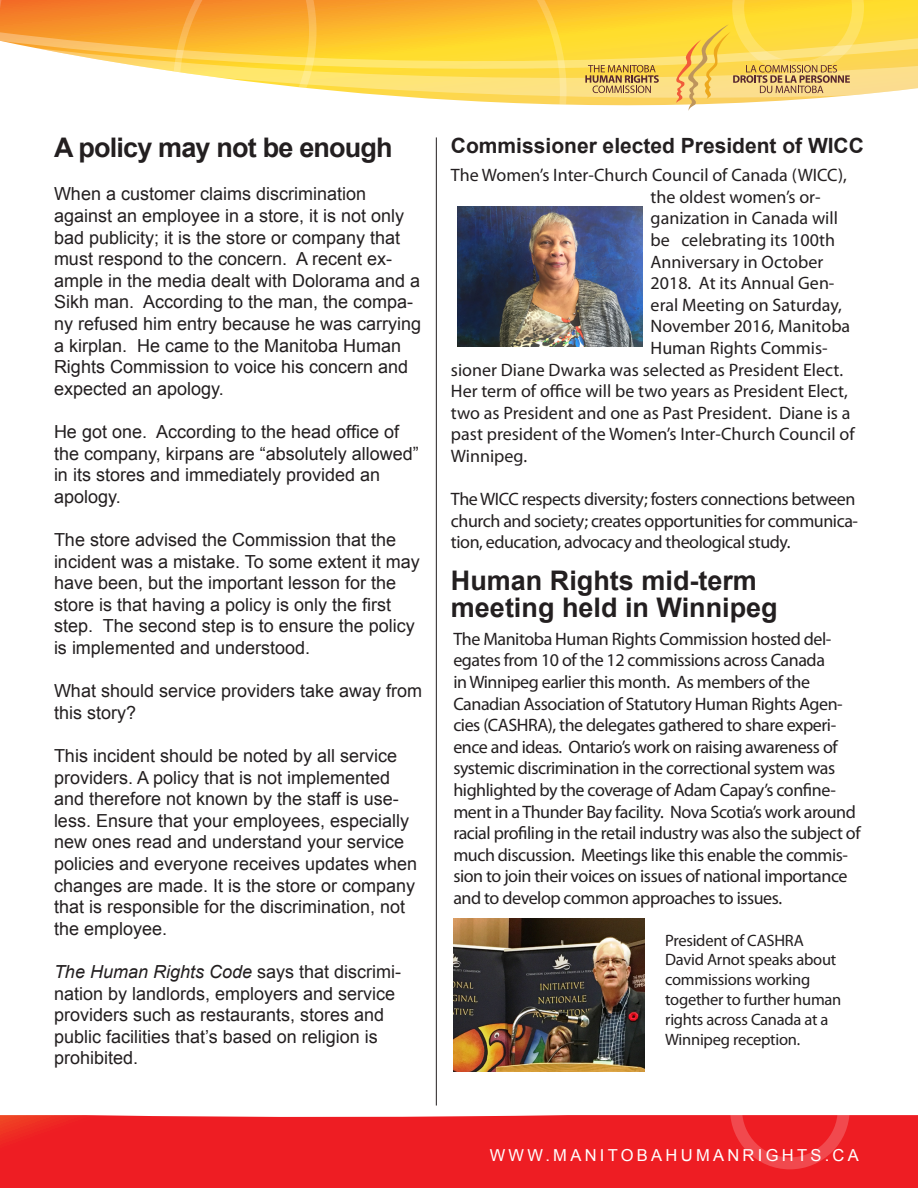
<style>
.page{position:relative;width:918px;height:1188px;background:#fff}
.page>*{position:absolute;margin:0;border:0;box-sizing:border-box;transform-origin:0 0}
.t1{font:700 27px "Arial";color:#231f20}
.t2{font:700 27px "Arial";letter-spacing:-.03em;color:#231f20}
.t3{font:700 21px "Arial";color:#231f20}
.t4{font:18px/21.6px "Arial";color:#231f20}
.t5{font:18px/21.6px "Myriad Pro";letter-spacing:-.025em;color:#231f20}
.t6{font:18px "Myriad Pro";color:#231f20}
.t7{font:16.5px/19.8px "Myriad Pro";letter-spacing:-.015em;color:#231f20}
.t8{font:16.5px "Arial";letter-spacing:.2em;color:#fff}
.s1{font-style:italic}
</style>
<div class="page">
<div style="left:0;top:1115px;width:918px;height:73px;background:#ee1d23"></div>
<svg style="left:730px;top:1115px;width:120px;height:54px"></svg>
<svg style="left:567px;top:0;width:351px;height:106px"></svg>
<svg style="left:0;top:0;width:173px;height:72px"></svg>
<svg style="left:173px;top:0;width:394px;height:140px"></svg>
<svg style="left:585px;top:65px;width:74px;height:28px"></svg>
<svg style="left:676px;top:0;width:188px;height:111px"></svg>
<hr style="left:436px;top:137px;width:1px;height:969px;background:#231f20">
<img style="left:458px;top:206px;width:184px;height:140px">
<img style="left:453px;top:918px;width:192px;height:153px">
<p class="t2" style="left:54px;top:130px;width:340px">A policy may not be enough</p>
<p class="t4" style="left:54px;top:183px;width:369px">When a customer claims discrimination against an employee in a store, it is not only bad publicity; it is the store or company that must respond to the concern. A recent ex&shy;ample in the media dealt with Dolorama and a Sikh man. According to the man, the compa&shy;ny refused him entry because he was carrying a kirplan. He came to the Manitoba Human Rights Commission to voice his concern and expected an apology.</p>
<p class="t4" style="left:54px;top:421px;width:366px">He got one. According to the head office of the company, kirpans are “absolutely allowed” in its stores and immediately provided an apology.</p>
<p class="t4" style="left:54px;top:529px;width:367px">The store advised the Commission that the incident was a mistake. To some extent it may have been, but the important lesson for the store is that having a policy is only the first step. The second step is to ensure the policy is implemented and understood.</p>
<p class="t4" style="left:54px;top:680px;width:370px">What should service providers take away from this story?</p>
<p class="t4" style="left:54px;top:745px;width:365px">This incident should be noted by all service providers. A policy that is not implemented and therefore not known by the staff is use&shy;less. Ensure that your employees, especially new ones read and understand your service policies and everyone receives updates when changes are made. It is the store or company that is responsible for the discrimination, not the employee.</p>
<p class="t4" style="left:54px;top:961px;width:349px"><span class="s1">The Human Rights Code</span> says that discrimi&shy;nation by landlords, employers and service providers such as restaurants, stores and public facilities that’s based on religion is prohibited.</p>
<p class="t3" style="left:451px;top:131px;width:415px">Commissioner elected President of WICC</p>
<p class="t6" style="left:451px;top:164px;width:397px">The Women’s Inter-Church Council of Canada (WICC),</p>
<p class="t6" style="left:651px;top:186px;width:171px">the oldest women’s or-</p>
<p class="t6" style="left:651px;top:207px;width:189px">ganization in Canada will</p>
<p class="t6" style="left:651px;top:229px;width:186px">be celebrating its 100th</p>
<p class="t6" style="left:651px;top:250px;width:174px">Anniversary in October</p>
<p class="t6" style="left:651px;top:272px;width:185px">2018. At its Annual Gen-</p>
<p class="t6" style="left:651px;top:294px;width:193px">eral Meeting on Saturday,</p>
<p class="t6" style="left:651px;top:315px;width:201px">November 2016, Manitoba</p>
<p class="t6" style="left:651px;top:337px;width:179px">Human Rights Commis-</p>
<p class="t6" style="left:451px;top:358px;width:394px">sioner Diane Dwarka was selected as President Elect.</p>
<p class="t6" style="left:451px;top:380px;width:398px">Her term of office will be two years as President Elect,</p>
<p class="t6" style="left:451px;top:402px;width:401px">two as President and one as Past President. Diane is a</p>
<p class="t6" style="left:451px;top:423px;width:405px">past president of the Women’s Inter-Church Council of</p>
<p class="t6" style="left:451px;top:445px;width:78px">Winnipeg.</p>
<p class="t5" style="left:451px;top:488px;width:409px">The WICC respects diversity; fosters connections between church and society; creates opportunities for communica&shy;tion, education, advocacy and theological study.</p>
<p class="t1" style="left:451px;top:563px;width:308px">Human Rights mid-term</p>
<p class="t1" style="left:451px;top:590px;width:328px">meeting held in Winnipeg</p>
<p class="t5" style="left:453px;top:628px;width:409px">The Manitoba Human Rights Commission hosted del&shy;egates from 10 of the 12 commissions across Canada<br>in Winnipeg earlier this month. As members of the Canadian Association of Statutory Human Rights Agen&shy;cies (CASHRA), the delegates gathered to share experi&shy;ence and ideas. Ontario’s work on raising awareness of systemic discrimination in the correctional system was highlighted by the coverage of Adam Capay’s confine&shy;ment in a Thunder Bay facility. Nova Scotia’s work around racial profiling in the retail industry was also the subject of much discussion. Meetings like this enable the commis&shy;sion to join their voices on issues of national importance and to develop common approaches to issues.</p>
<p class="t7" style="left:665px;top:930px;width:178px">President of CASHRA<br>David Arnot speaks about commissions working together to further human rights across Canada at a<br>Winnipeg reception.</p>
<p class="t8" style="left:490px;top:1144px;width:371px">WWW.MANITOBAHUMANRIGHTS.CA</p>
</div>
